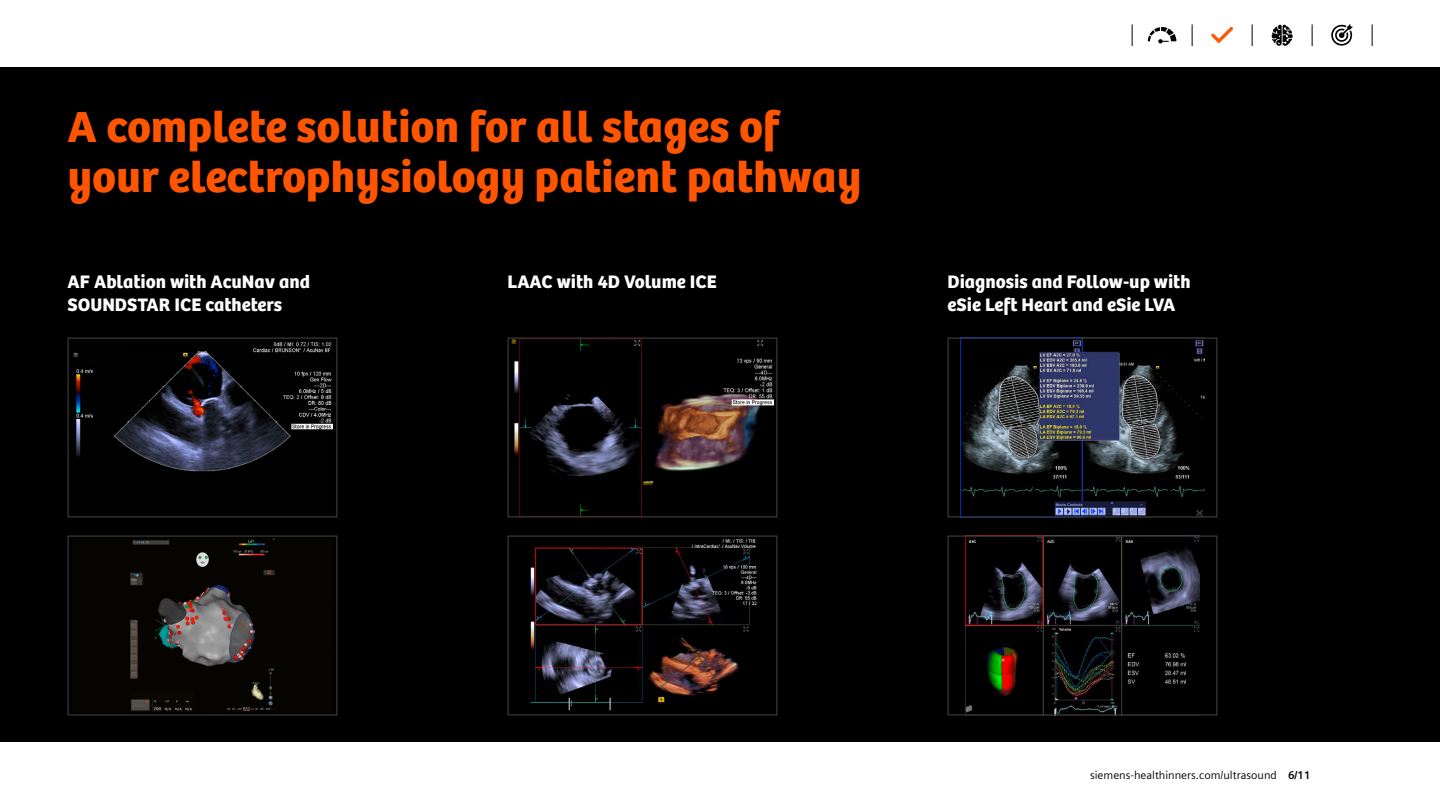
<style>
.page{position:relative;width:1440px;height:810px;background:#fff}
.page>*{position:absolute;margin:0;border:0;box-sizing:border-box;transform-origin:0 0}
.headline__60pt_110{font:45px/49.5px "SH Bree Headline Regular";color:#f50}
.bodytext_headline__2{font:18.75px/22.5px "SH Bree Headline Regular";color:#fff}
.t1{font:11.25px "Siemens Sans";color:#000}
.s1{font-weight:700}
</style>
<div class="page">
<div style="left:0;top:68px;width:1440px;height:674px;background:#000"></div>
<img style="left:73px;top:343px;width:259px;height:129px">
<div style="left:68px;top:338px;width:270px;height:180px;border:1px solid #3b3b3b"></div>
<img style="left:130px;top:539px;width:145px;height:172px">
<div style="left:68px;top:535px;width:270px;height:180px;border:1px solid #3b3b3b"></div>
<img style="left:512px;top:340px;width:261px;height:176px">
<div style="left:508px;top:338px;width:270px;height:180px;border:1px solid #3b3b3b"></div>
<img style="left:965px;top:537px;width:235px;height:176px">
<div style="left:947px;top:535px;width:270px;height:180px;border:1px solid #3b3b3b"></div>
<img style="left:960px;top:340px;width:245px;height:176px">
<div style="left:947px;top:338px;width:270px;height:180px;border:1px solid #3b3b3b"></div>
<img style="left:530px;top:539px;width:227px;height:172px">
<div style="left:508px;top:535px;width:270px;height:180px;border:1px solid #3b3b3b"></div>
<svg style="left:1211px;top:27px;width:22px;height:17px"></svg>
<svg style="left:1148px;top:27px;width:28px;height:17px"></svg>
<svg style="left:1192px;top:25px;width:1px;height:21px"></svg>
<svg style="left:1132px;top:25px;width:1px;height:21px"></svg>
<svg style="left:1372px;top:25px;width:1px;height:21px"></svg>
<svg style="left:1312px;top:25px;width:1px;height:21px"></svg>
<svg style="left:1252px;top:25px;width:1px;height:21px"></svg>
<svg style="left:1331px;top:24px;width:22px;height:22px"></svg>
<svg style="left:1271px;top:25px;width:22px;height:21px"></svg>
<h1 class="headline__60pt_110" style="left:68px;top:101px;width:795px">A complete solution for all stages of your electrophysiology patient pathway</h1>
<p class="bodytext_headline__2" style="left:68px;top:270px;width:244px">AF Ablation with AcuNav and<br>SOUNDSTAR ICE catheters</p>
<p class="bodytext_headline__2" style="left:507px;top:270px;width:211px">LAAC with 4D Volume ICE</p>
<p class="bodytext_headline__2" style="left:948px;top:270px;width:245px">Diagnosis and Follow-up with eSie Left Heart and eSie LVA</p>
<p class="t1" style="left:1090px;top:766px;width:222px">siemens-healthinners.com/ultrasound <span class="s1">6/11</span></p>
</div>
